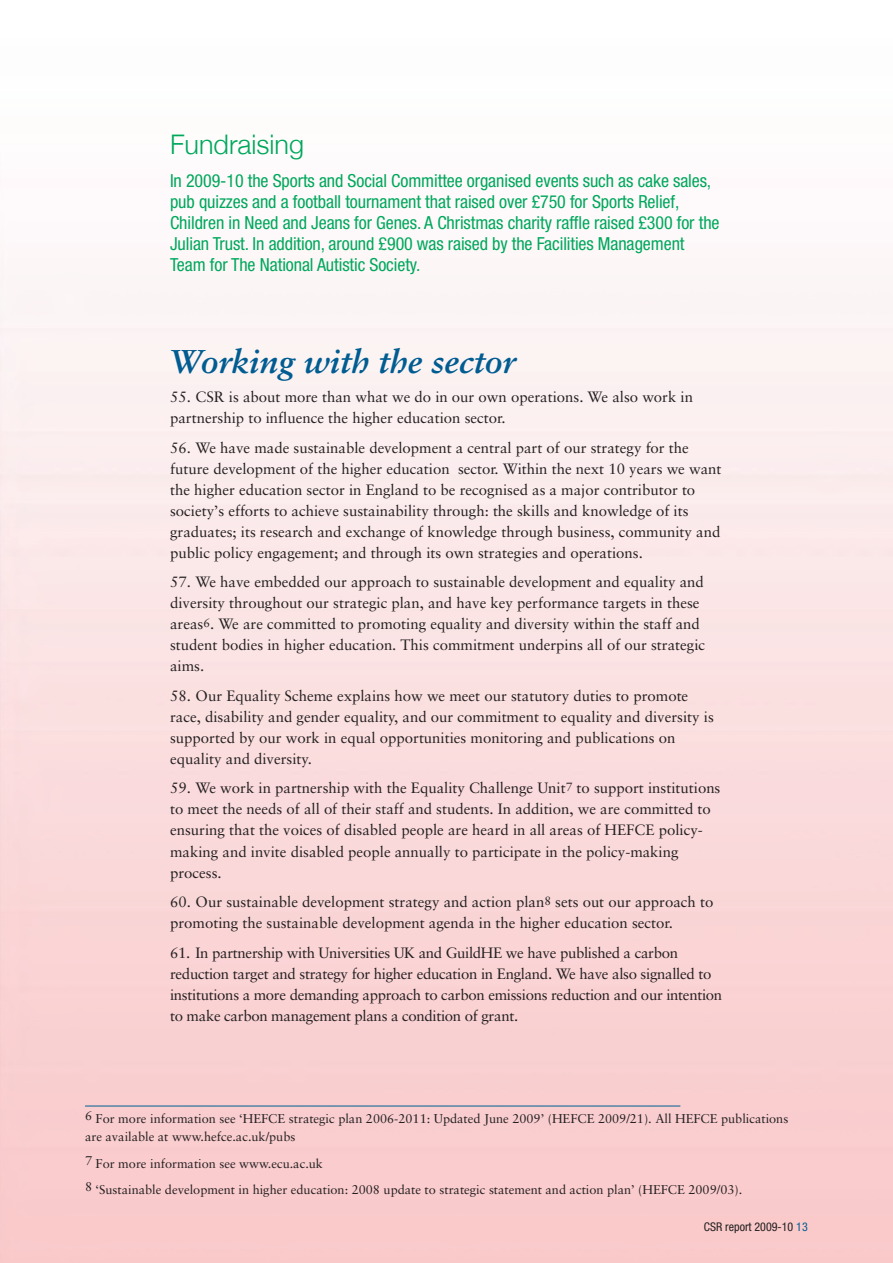
<style>
.page{position:relative;width:893px;height:1263px;background:#fff}
.page>*{position:absolute;margin:0;border:0;box-sizing:border-box;transform-origin:0 0}
.t1{font:italic 700 33px "Sabon";color:#005c91}
.t2{font:300 27px "Helvetica Neue";color:#00a85c}
.t3{font:condensed 18px/21px "Helvetica Neue";letter-spacing:-.005em;color:#00a85c}
.t4{font:15px/21px "Sabon";color:#231f20}
.t5{font:15px/21px "Sabon";letter-spacing:-.02em;color:#231f20}
.t6{font:12.75px/18px "Sabon";color:#231f20}
.t7{font:condensed 12px "Helvetica Neue";color:#231f20}
.s1{font-size:12px}
.s2{color:#005c91}
</style>
<div class="page">
<hr style="left:85px;top:1106px;width:595px;height:1px;background:#005c91">
<h2 class="t2" style="left:170px;top:128px;width:136px">Fundraising</h2>
<p class="t3" style="left:170px;top:172px;width:551px">In 2009-10 the Sports and Social Committee organised events such as cake sales, pub quizzes and a football tournament that raised over £750 for Sports Relief, Children in Need and Jeans for Genes. A Christmas charity raffle raised £300 for the Julian Trust. In addition, around £900 was raised by the Facilities Management Team for The National Autistic Society.</p>
<h1 class="t1" style="left:170px;top:348px;width:347px">Working with the sector</h1>
<p class="t4" style="left:170px;top:388px;width:524px">55. CSR is about more than what we do in our own operations. We also work in partnership to influence the higher education sector.</p>
<p class="t4" style="left:170px;top:438px;width:553px">56. We have made sustainable development a central part of our strategy for the future development of the higher education sector. Within the next 10 years we want the higher education sector in England to be recognised as a major contributor to society’s efforts to achieve sustainability through: the skills and knowledge of its graduates; its research and exchange of knowledge through business, community and public policy engagement; and through its own strategies and operations.</p>
<p class="t4" style="left:170px;top:573px;width:537px">57. We have embedded our approach to sustainable development and equality and diversity throughout our strategic plan, and have key performance targets in these areas<span class="s1">6</span>. We are committed to promoting equality and diversity within the staff and student bodies in higher education. This commitment underpins all of our strategic aims.</p>
<p class="t4" style="left:170px;top:686px;width:545px">58. Our Equality Scheme explains how we meet our statutory duties to promote race, disability and gender equality, and our commitment to equality and diversity is supported by our work in equal opportunities monitoring and publications on equality and diversity.</p>
<p class="t4" style="left:170px;top:779px;width:552px">59. We work in partnership with the Equality Challenge Unit<span class="s1">7</span> to support institutions to meet the needs of all of their staff and students. In addition, we are committed to ensuring that the voices of disabled people are heard in all areas of HEFCE policy&shy;making and invite disabled people annually to participate in the policy-making process.</p>
<p class="t4" style="left:170px;top:892px;width:545px">60. Our sustainable development strategy and action plan<span class="s1">8</span> sets out our approach to promoting the sustainable development agenda in the higher education sector.</p>
<p class="t5" style="left:170px;top:943px;width:554px">61. In partnership with Universities UK and GuildHE we have published a carbon reduction target and strategy for higher education in England. We have also signalled to institutions a more demanding approach to carbon emissions reduction and our intention to make carbon management plans a condition of grant.</p>
<p class="t6" style="left:85px;top:1111px;width:705px">6 For more information see ‘HEFCE strategic plan 2006-2011: Updated June 2009’ (HEFCE 2009/21). All HEFCE publications are available at www.hefce.ac.uk/pubs</p>
<p class="t6" style="left:85px;top:1151px;width:659px;line-height:26.5px">7 For more information see www.ecu.ac.uk<br>8 ‘Sustainable development in higher education: 2008 update to strategic statement and action plan’ (HEFCE 2009/03).</p>
<p class="t7" style="left:704px;top:1223px;width:106px">CSR report 2009-10 <span class="s2">13</span></p>
</div>
